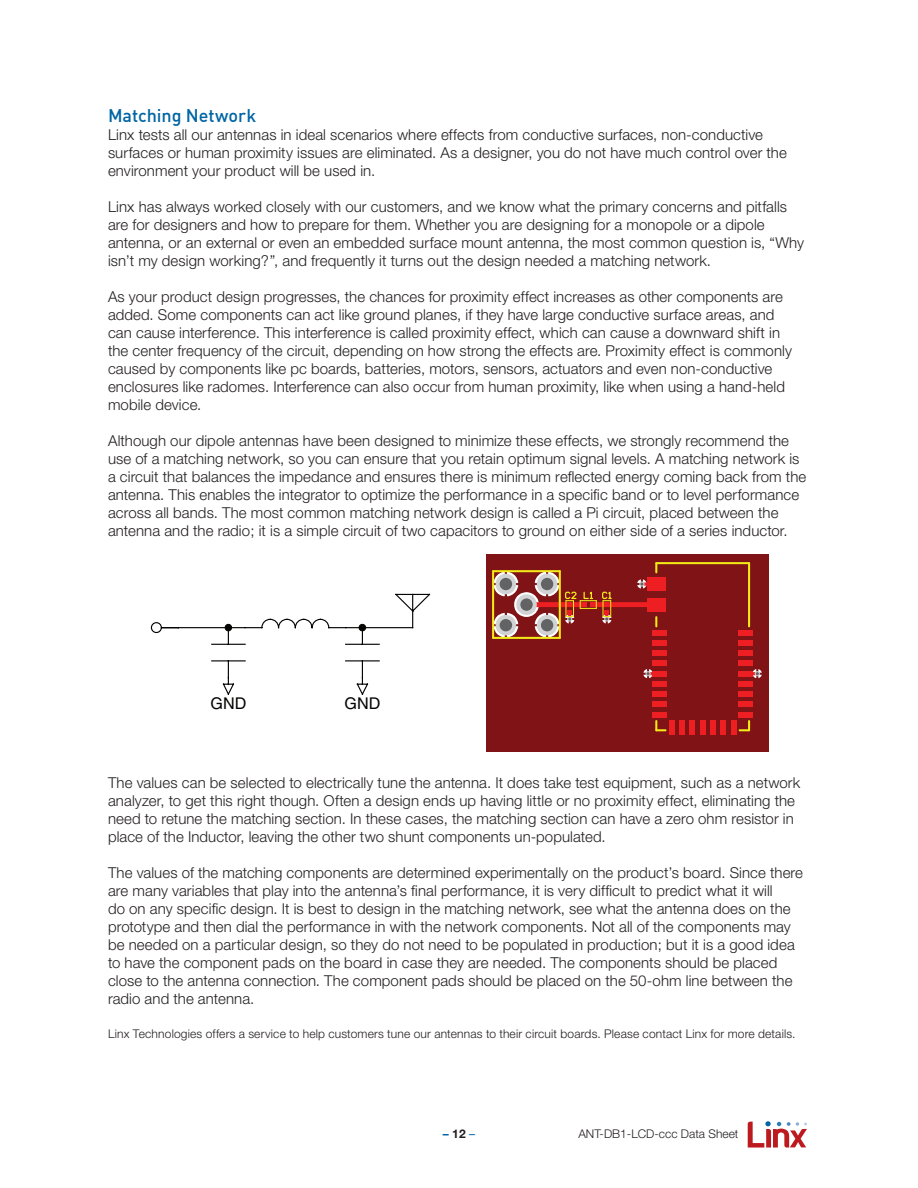
<style>
.page{position:relative;width:918px;height:1188px;background:#fff}
.page>*{position:absolute;margin:0;border:0;box-sizing:border-box;transform-origin:0 0}
.Heading_1{font:500 18px "DIN Offc";color:#0065a4}
.t1{font:16.2px "Helvetica";color:#040503}
.Body{font:300 15px/18px "Helvetica Neue";letter-spacing:.005em;color:#231f20}
.Body-2{font:300 12px "Helvetica Neue";letter-spacing:.015em;color:#231f20}
.t2{font:700 12px "Helvetica Neue";color:#231f20}
.s1{color:#0065a4}
.s2{font-weight:400;color:#0065a4}
</style>
<div class="page">
<svg style="left:748px;top:1121px;width:59px;height:27px"></svg>
<svg style="left:151px;top:594px;width:279px;height:101px"></svg>
<div style="left:486px;top:554px;width:282px;height:198px;background:#7f1315"></div>
<hr style="left:642px;top:583px;width:14px;height:3px;background:#ee1f23">
<div style="left:607px;top:602px;width:49px;height:5px;background:#ee1f23"></div>
<svg style="left:643px;top:669px;width:16px;height:9px"></svg>
<svg style="left:637px;top:579px;width:9px;height:10px"></svg>
<svg style="left:746px;top:669px;width:16px;height:9px"></svg>
<div style="left:669px;top:720px;width:6px;height:14px;background:#ee1f23"></div>
<div style="left:679px;top:720px;width:6px;height:14px;background:#ee1f23"></div>
<div style="left:700px;top:720px;width:6px;height:14px;background:#ee1f23"></div>
<div style="left:731px;top:720px;width:5px;height:14px;background:#ee1f23"></div>
<div style="left:652px;top:712px;width:15px;height:6px;background:#ee1f23"></div>
<div style="left:652px;top:691px;width:15px;height:6px;background:#ee1f23"></div>
<div style="left:652px;top:661px;width:15px;height:5px;background:#ee1f23"></div>
<div style="left:652px;top:640px;width:15px;height:6px;background:#ee1f23"></div>
<div style="left:652px;top:630px;width:15px;height:5px;background:#ee1f23"></div>
<div style="left:652px;top:702px;width:15px;height:5px;background:#ee1f23"></div>
<div style="left:652px;top:681px;width:15px;height:6px;background:#ee1f23"></div>
<div style="left:652px;top:671px;width:15px;height:5px;background:#ee1f23"></div>
<div style="left:652px;top:650px;width:15px;height:6px;background:#ee1f23"></div>
<div style="left:647px;top:598px;width:19px;height:13px;background:#ee1f23"></div>
<div style="left:720px;top:720px;width:6px;height:14px;background:#ee1f23"></div>
<div style="left:710px;top:720px;width:6px;height:14px;background:#ee1f23"></div>
<div style="left:689px;top:720px;width:6px;height:14px;background:#ee1f23"></div>
<div style="left:647px;top:577px;width:19px;height:14px;background:#ee1f23"></div>
<div style="left:739px;top:712px;width:14px;height:6px;background:#ee1f23"></div>
<div style="left:739px;top:691px;width:14px;height:6px;background:#ee1f23"></div>
<div style="left:739px;top:661px;width:14px;height:5px;background:#ee1f23"></div>
<div style="left:739px;top:640px;width:14px;height:6px;background:#ee1f23"></div>
<div style="left:739px;top:630px;width:14px;height:5px;background:#ee1f23"></div>
<div style="left:739px;top:650px;width:14px;height:6px;background:#ee1f23"></div>
<div style="left:739px;top:671px;width:14px;height:5px;background:#ee1f23"></div>
<div style="left:739px;top:681px;width:14px;height:6px;background:#ee1f23"></div>
<div style="left:739px;top:702px;width:14px;height:5px;background:#ee1f23"></div>
<svg style="left:655px;top:617px;width:2px;height:9px"></svg>
<svg style="left:655px;top:563px;width:2px;height:9px"></svg>
<hr style="left:492px;top:571px;width:2px;height:67px;background:#f2eb17">
<hr style="left:559px;top:571px;width:2px;height:67px;background:#f2eb17">
<hr style="left:748px;top:563px;width:2px;height:63px;background:#f2eb17">
<svg style="left:655px;top:721px;width:11px;height:10px"></svg>
<svg style="left:740px;top:721px;width:10px;height:10px"></svg>
<hr style="left:493px;top:637px;width:67px;height:2px;background:#f2eb17">
<hr style="left:493px;top:570px;width:67px;height:2px;background:#f2eb17">
<hr style="left:656px;top:562px;width:93px;height:2px;background:#f2eb17">
<svg style="left:494px;top:572px;width:118px;height:65px"></svg>
<p class="Heading_1" style="left:108px;top:104px;width:150px">Matching Network</p>
<p class="Body" style="left:108px;top:125px;width:680px">Linx tests all our antennas in ideal scenarios where effects from conductive surfaces, non-conductive surfaces or human proximity issues are eliminated. As a designer, you do not have much control over the environment your product will be used in.</p>
<p class="Body" style="left:108px;top:197px;width:698px">Linx has always worked closely with our customers, and we know what the primary concerns and pitfalls are for designers and how to prepare for them. Whether you are designing for a monopole or a dipole antenna, or an external or even an embedded surface mount antenna, the most common question is, “Why isn’t my design working?”, and frequently it turns out the design needed a matching network.</p>
<p class="Body" style="left:108px;top:287px;width:686px">As your product design progresses, the chances for proximity effect increases as other components are added. Some components can act like ground planes, if they have large conductive surface areas, and can cause interference. This interference is called proximity effect, which can cause a downward shift in the center frequency of the circuit, depending on how strong the effects are. Proximity effect is commonly caused by components like pc boards, batteries, motors, sensors, actuators and even non-conductive enclosures like radomes. Interference can also occur from human proximity, like when using a hand-held mobile device.</p>
<p class="Body" style="left:108px;top:431px;width:700px">Although our dipole antennas have been designed to minimize these effects, we strongly recommend the use of a matching network, so you can ensure that you retain optimum signal levels. A matching network is a circuit that balances the impedance and ensures there is minimum reflected energy coming back from the antenna. This enables the integrator to optimize the performance in a specific band or to level performance across all bands. The most common matching network design is called a Pi circuit, placed between the antenna and the radio; it is a simple circuit of two capacitors to ground on either side of a series inductor.</p>
<p class="t1" style="left:211px;top:693px;width:37px">GND</p>
<p class="t1" style="left:344px;top:693px;width:37px">GND</p>
<p class="Body" style="left:108px;top:773px;width:694px">The values can be selected to electrically tune the antenna. It does take test equipment, such as a network analyzer, to get this right though. Often a design ends up having little or no proximity effect, eliminating the need to retune the matching section. In these cases, the matching section can have a zero ohm resistor in place of the Inductor, leaving the other two shunt components un-populated.</p>
<p class="Body" style="left:108px;top:863px;width:697px">The values of the matching components are determined experimentally on the product’s board. Since there are many variables that play into the antenna’s final performance, it is very difficult to predict what it will<br>do on any specific design. It is best to design in the matching network, see what the antenna does on the prototype and then dial the performance in with the network components. Not all of the components may be needed on a particular design, so they do not need to be populated in production; but it is a good idea to have the component pads on the board in case they are needed. The components should be placed close to the antenna connection. The component pads should be placed on the 50-ohm line between the radio and the antenna.</p>
<p class="Body-2" style="left:108px;top:1026px;width:689px">Linx Technologies offers a service to help customers tune our antennas to their circuit boards. Please contact Linx for more details.</p>
<p class="t2" style="left:443px;top:1126px;width:34px"><span class="s1">–</span> 12 <span class="s2">–</span></p>
<p class="Body-2" style="left:578px;top:1126px;width:162px">ANT-DB1-LCD-ccc Data Sheet</p>
</div>
